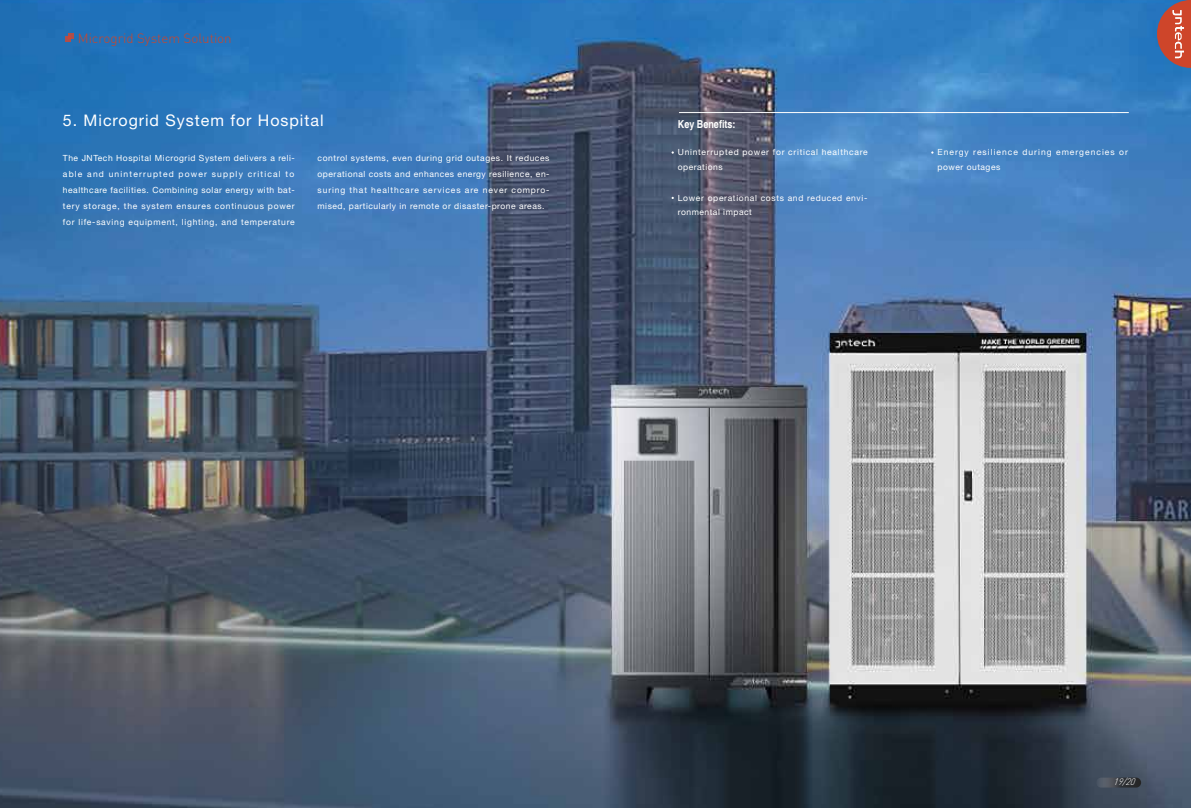
<style>
.page{position:relative;width:1191px;height:808px;background:#fff}
.page>*{position:absolute;margin:0;border:0;box-sizing:border-box;transform-origin:0 0}
.t1{font:16px "Helvetica Neue LT Pro";letter-spacing:.06em;color:#fff}
.t2{font:300 13.3px "DIN";color:#ce452a}
.t3{font:700 condensed 11px "Helvetica";color:#fff}
.t4{font:italic 300 9.4px "DIN";color:#fff}
.t5{font:8.5px/16px "Helvetica Neue LT Pro";letter-spacing:.08em;color:#fff;text-align:justify}
.t6{font:8.5px/14.8px "Helvetica Neue LT Pro";letter-spacing:.12em;color:#fff}
</style>
<div class="page">
<img style="left:0;top:0;width:1191px;height:808px">
<svg style="left:1096px;top:777px;width:45px;height:10px"></svg>
<hr style="left:679px;top:112px;width:449px;height:1px;background:#fff">
<svg style="left:1157px;top:0;width:34px;height:68px;background:#ac5c59"></svg>
<svg style="left:65px;top:33px;width:9px;height:9px"></svg>
<h2 class="t2" style="left:78px;top:30px;width:155px">Microgrid System Solution</h2>
<h1 class="t1" style="left:63px;top:111px;width:262px">5. Microgrid System for Hospital</h1>
<p class="t3" style="left:678px;top:117px;width:59px">Key Benefits:</p>
<p class="t5" style="left:678px;top:145px;width:191px;line-height:14.8px">Uninterrupted power for critical healthcare operations</p>
<p class="t6" style="left:937px;top:145px;width:192px">Energy resilience during emergencies or power outages</p>
<p class="t5" style="left:678px;top:190px;width:191px;line-height:14.8px">Lower operational costs and reduced envi&shy;ronmental impact</p>
<p class="t5" style="left:63px;top:150px;width:233px">The JNTech Hospital Microgrid System delivers a reli&shy;able and uninterrupted power supply critical to healthcare facilities. Combining solar energy with bat&shy;tery storage, the system ensures continuous power for life-saving equipment, lighting, and temperature</p>
<p class="t5" style="left:317px;top:150px;width:233px">control systems, even during grid outages. It reduces operational costs and enhances energy resilience, en&shy;suring that healthcare services are never compro&shy;mised, particularly in remote or disaster-prone areas.</p>
<p class="t4" style="left:1113px;top:776px;width:25px">19/20</p>
</div>
